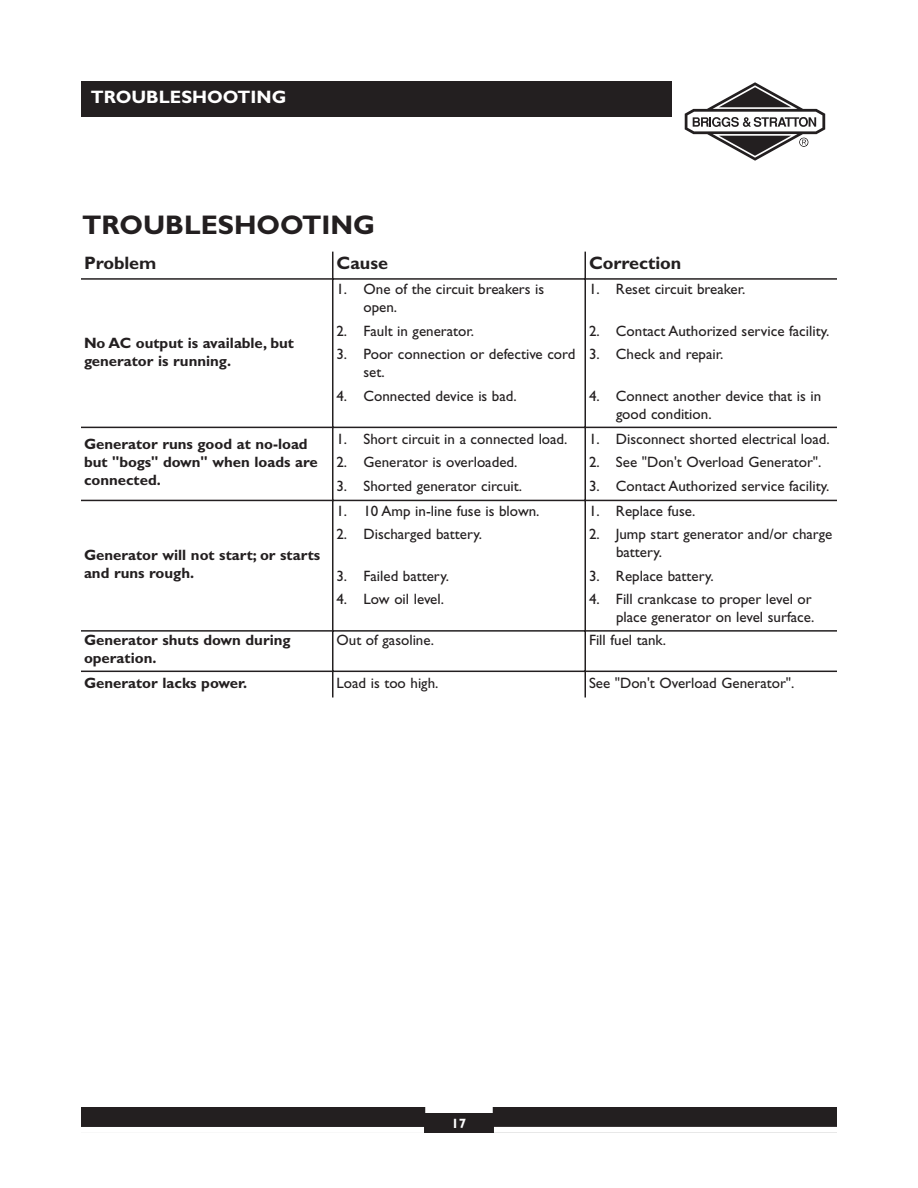
<style>
.page{position:relative;width:918px;height:1188px;background:#fff}
.page>*{position:absolute;margin:0;border:0;box-sizing:border-box;transform-origin:0 0}
.t1{font:700 27px "Gill Sans";color:#231f20}
.t2{font:700 18px "Gill Sans";color:#231f20}
.t3{font:700 18px "Gill Sans";color:#fff}
.t4{font:15px/18px "Gill Sans";color:#231f20}
.t5{font:700 15px/18px "Gill Sans";color:#231f20}
.t6{font:700 13.5px "Gill Sans";color:#fff}
</style>
<div class="page">
<div style="left:81px;top:1107px;width:756px;height:26px;background:#231f20"></div>
<div style="left:425px;top:1107px;width:68px;height:6px;background:#fff"></div>
<div style="left:494px;top:1127px;width:343px;height:6px;background:#fff"></div>
<div style="left:81px;top:1127px;width:343px;height:6px;background:#fff"></div>
<div style="left:81px;top:81px;width:592px;height:36px;background:#231f20"></div>
<svg style="left:685px;top:82px;width:140px;height:79px"></svg>
<hr style="left:332px;top:252px;width:1px;height:446px;background:#231f20">
<hr style="left:585px;top:252px;width:1px;height:446px;background:#231f20">
<hr style="left:81px;top:278px;width:756px;height:2px;background:#231f20">
<hr style="left:81px;top:427px;width:756px;height:1px;background:#231f20">
<hr style="left:81px;top:500px;width:756px;height:1px;background:#231f20">
<hr style="left:81px;top:630px;width:756px;height:2px;background:#231f20">
<hr style="left:81px;top:671px;width:756px;height:1px;background:#231f20">
<p class="t3" style="left:91px;top:91px;width:197px">TROUBLESHOOTING</p>
<h1 class="t1" style="left:82px;top:216px;width:295px">TROUBLESHOOTING</h1>
<p class="t2" style="left:84px;top:257px;width:74px">Problem</p>
<p class="t2" style="left:336px;top:257px;width:53px">Cause</p>
<p class="t2" style="left:589px;top:257px;width:94px">Correction</p>
<p class="t5" style="left:84px;top:335px;width:211px">No AC output is available, but generator is running.</p>
<p class="t5" style="left:84px;top:437px;width:235px">Generator runs good at no-load but "bogs" down" when loads are connected.</p>
<p class="t5" style="left:84px;top:548px;width:238px">Generator will not start; or starts and runs rough.</p>
<p class="t4" style="left:363px;top:282px;width:182px;text-indent:-27px">1. One of the circuit breakers is open.</p>
<p class="t4" style="left:336px;top:323px;width:139px">2. Fault in generator.</p>
<p class="t4" style="left:363px;top:347px;width:214px;text-indent:-27px">3. Poor connection or defective cord set.</p>
<p class="t4" style="left:336px;top:388px;width:182px">4. Connected device is bad.</p>
<p class="t4" style="left:336px;top:432px;width:233px">1. Short circuit in a connected load.</p>
<p class="t4" style="left:336px;top:455px;width:182px">2. Generator is overloaded.</p>
<p class="t4" style="left:336px;top:478px;width:187px">3. Shorted generator circuit.</p>
<p class="t4" style="left:336px;top:504px;width:205px">1. 10 Amp in-line fuse is blown.</p>
<p class="t4" style="left:336px;top:527px;width:147px">2. Discharged battery.</p>
<p class="t4" style="left:336px;top:568px;width:114px">3. Failed battery.</p>
<p class="t4" style="left:336px;top:592px;width:109px">4. Low oil level.</p>
<p class="t4" style="left:589px;top:282px;width:158px">1. Reset circuit breaker.</p>
<p class="t4" style="left:589px;top:323px;width:242px">2. Contact Authorized service facility.</p>
<p class="t4" style="left:589px;top:347px;width:136px">3. Check and repair.</p>
<p class="t4" style="left:616px;top:388px;width:207px;text-indent:-27px">4. Connect another device that is in good condition.</p>
<p class="t4" style="left:589px;top:432px;width:242px">1. Disconnect shorted electrical load.</p>
<p class="t4" style="left:589px;top:455px;width:234px">2. See "Don't Overload Generator".</p>
<p class="t4" style="left:589px;top:478px;width:242px">3. Contact Authorized service facility.</p>
<p class="t4" style="left:589px;top:504px;width:108px">1. Replace fuse.</p>
<p class="t4" style="left:616px;top:527px;width:218px;text-indent:-27px">2. Jump start generator and/or charge battery.</p>
<p class="t4" style="left:589px;top:568px;width:126px">3. Replace battery.</p>
<p class="t4" style="left:589px;top:592px;width:227px;text-align:right">4. Fill crankcase to proper level or place generator on level surface.</p>
<p class="t5" style="left:84px;top:633px;width:208px">Generator shuts down during operation.</p>
<p class="t4" style="left:336px;top:633px;width:99px">Out of gasoline.</p>
<p class="t4" style="left:589px;top:633px;width:79px">Fill fuel tank.</p>
<p class="t5" style="left:84px;top:676px;width:165px">Generator lacks power.</p>
<p class="t4" style="left:336px;top:676px;width:103px">Load is too high.</p>
<p class="t4" style="left:589px;top:676px;width:207px">See "Don't Overload Generator".</p>
<p class="t6" style="left:452px;top:1119px;width:16px">17</p>
</div>
